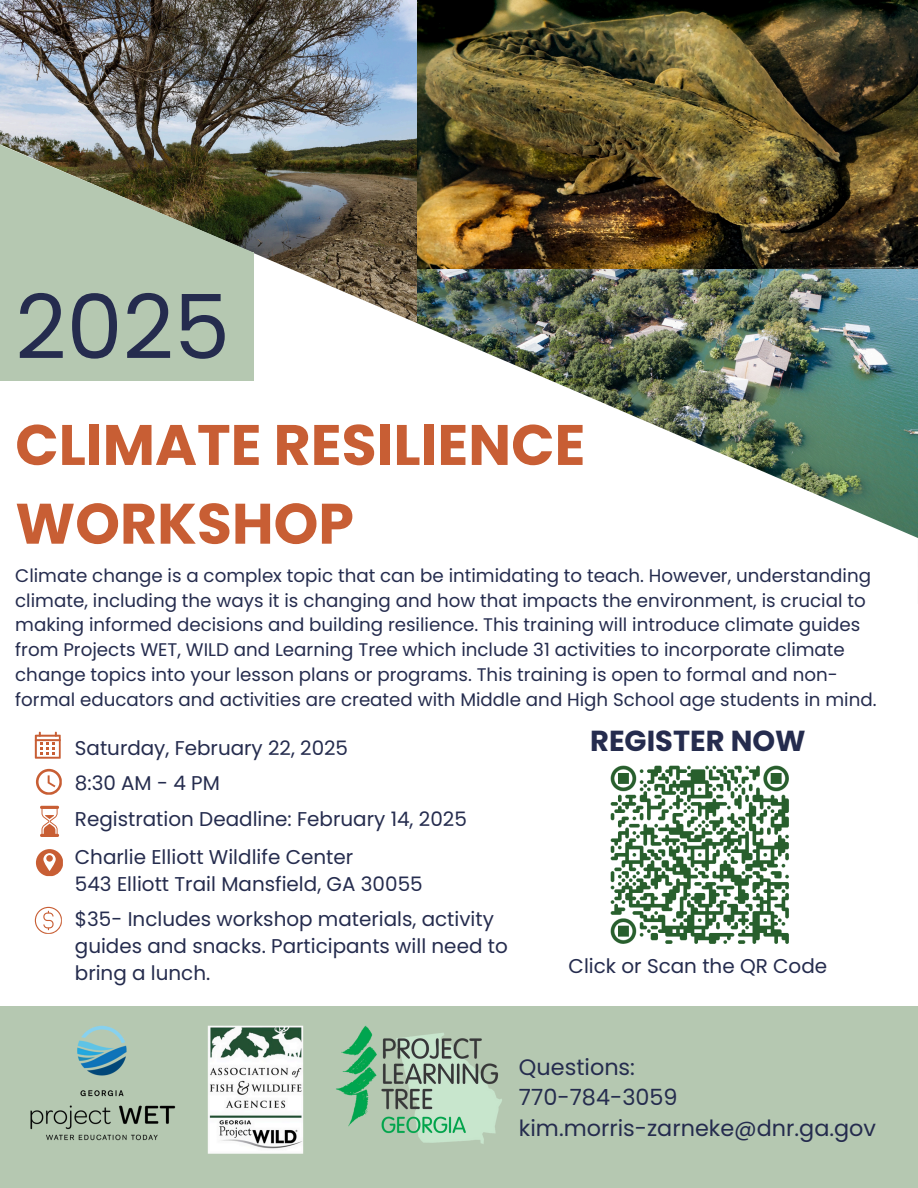
<style>
.page{position:relative;width:918px;height:1188px;background:#fff}
.page>*{position:absolute;margin:0;border:0;box-sizing:border-box;transform-origin:0 0}
.t1{font:89.25px "Poppins";color:#252c4e}
.t2{font:700 57px/78.8px "Poppins";color:#c85e34}
.t3{font:700 28.95px "Poppins";color:#252c4e}
.t4{font:22.35px/30.3px "Poppins";color:#252c4e}
.t5{font:19.95px/27px "Poppins";color:#252c4e}
.t6{font:18.3px/24.8px "Poppins";color:#252c4e}
</style>
<div class="page">
<img style="left:0;top:0;width:417px;height:144px">
<img style="left:417px;top:0;width:501px;height:144px">
<img style="left:0;top:144px;width:918px;height:778px">
<div style="left:0;top:1006px;width:918px;height:182px;background:#b5c8b1"></div>
<svg style="left:35px;top:907px;width:27px;height:27px"></svg>
<svg style="left:36px;top:769px;width:26px;height:26px"></svg>
<svg style="left:35px;top:732px;width:26px;height:27px"></svg>
<svg style="left:36px;top:849px;width:27px;height:27px"></svg>
<svg style="left:40px;top:806px;width:19px;height:31px"></svg>
<img style="left:30px;top:1025px;width:472px;height:129px">
<svg style="left:0;top:145px;width:254px;height:235px;background:#80876e"></svg>
<div style="left:0;top:253px;width:253px;height:127px;background:#b5c8b1"></div>
<img style="left:599px;top:755px;width:202px;height:189px">
<p class="t1" style="left:15px;top:265px;width:216px">2025</p>
<p class="t2" style="left:15px;top:406px;width:572px">CLIMATE RESILIENCE<br>WORKSHOP</p>
<p class="t6" style="left:15px;top:563px;width:863px">Climate change is a complex topic that can be intimidating to teach. However, understanding climate, including the ways it is changing and how that impacts the environment, is crucial to making informed decisions and building resilience. This training will introduce climate guides from Projects WET, WILD and Learning Tree which include 31 activities to incorporate climate change topics into your lesson plans or programs. This training is open to formal and non&shy;formal educators and activities are created with Middle and High School age students in mind.</p>
<p class="t5" style="left:75px;top:735px;width:275px">Saturday, February 22, 2025</p>
<p class="t5" style="left:75px;top:770px;width:146px">8:30 AM - 4 PM</p>
<h1 class="t5" style="left:75px;top:806px;width:394px">Registration Deadline: February 14, 2025</h1>
<p class="t5" style="left:75px;top:844px;width:280px">Charlie Elliott Wildlife Center</p>
<p class="t5" style="left:75px;top:871px;width:349px">543 Elliott Trail Mansfield, GA 30055</p>
<p class="t5" style="left:75px;top:906px;width:434px">$35- Includes workshop materials, activity guides and snacks. Participants will need to bring a lunch.</p>
<p class="t3" style="left:590px;top:720px;width:217px">REGISTER NOW</p>
<p class="t5" style="left:569px;top:953px;width:260px">Click or Scan the QR Code</p>
<p class="t4" style="left:519px;top:1052px;width:359px">Questions:<br>770-784-3059 kim.morris-zarneke@dnr.ga.gov</p>
</div>
